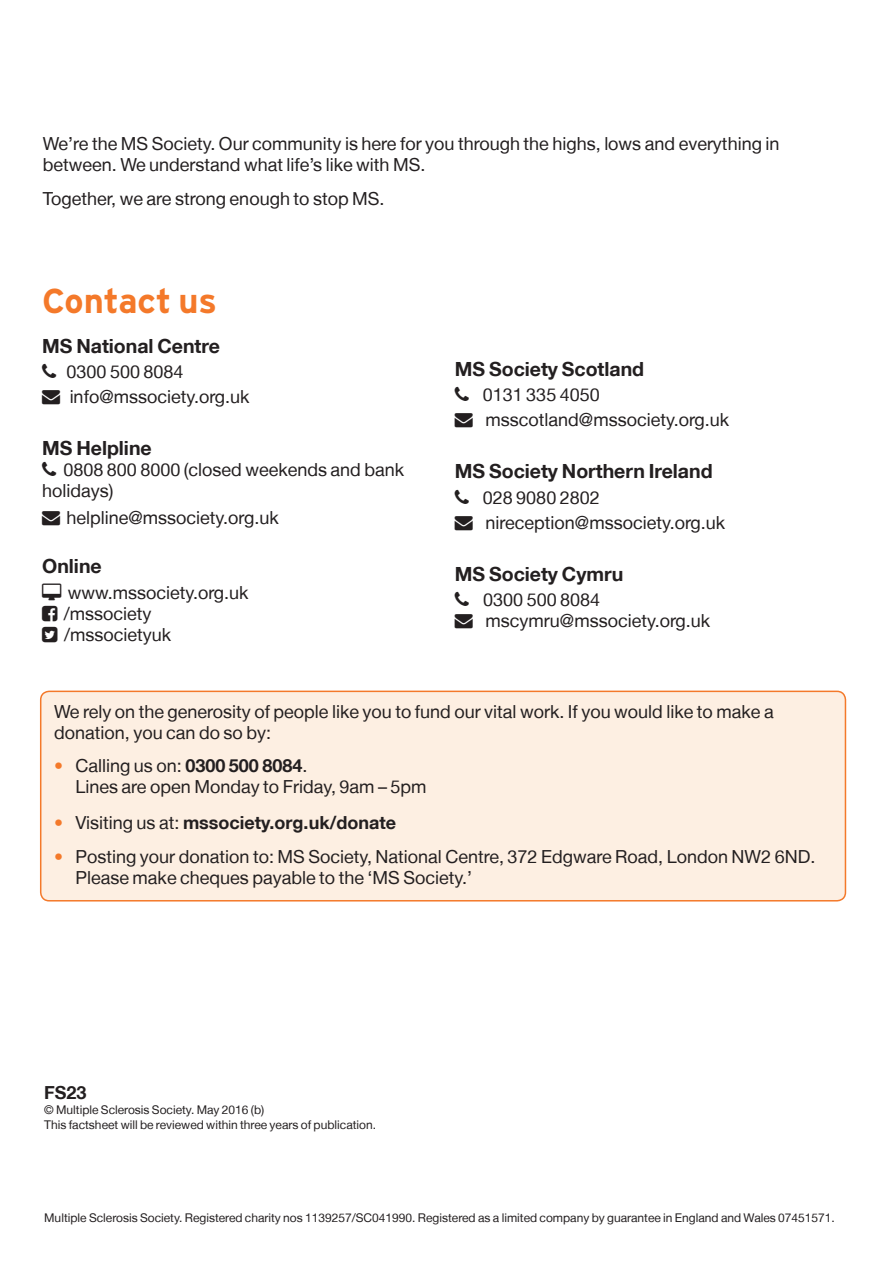
<style>
.page{position:relative;width:893px;height:1263px;background:#fff}
.page>*{position:absolute;margin:0;border:0;box-sizing:border-box;transform-origin:0 0}
.Level_3_Subhead{font:700 34.5px "Interstate";color:#f4792a}
.Level_3_Subhead-2{font:700 19.5px "Helvetica Neue LT";color:#231f20}
.Text{font:18px/21px "Helvetica Neue LT";color:#231f20}
.Text-2{font:700 18px "Helvetica Neue LT";color:#231f20}
.Text-3{font:12px "Helvetica Neue LT";color:#231f20}
.s1{color:#f4792a}
.s2{font-weight:700}
.s3{font-weight:400;color:#f4792a}
.s4{font-weight:400}
</style>
<div class="page">
<div style="left:41px;top:691px;width:804px;height:210px;background:#fdefe2;border-radius:9px"></div>
<div style="left:40px;top:691px;width:806px;height:210px;border:2px solid #f4792a;border-radius:9px"></div>
<p class="Text" style="left:43px;top:133px;width:738px">We’re the MS Society. Our community is here for you through the highs, lows and everything in between. We understand what life’s like with MS.</p>
<p class="Text" style="left:43px;top:188px;width:343px">Together, we are strong enough to stop MS.</p>
<p class="Level_3_Subhead" style="left:42px;top:280px;width:176px">Contact us</p>
<p class="Level_3_Subhead-2" style="left:42px;top:334px;width:179px">MS National Centre</p>
<p class="Text" style="left:67px;top:361px;width:119px">0300 500 8084</p>
<p class="Text" style="left:42px;top:386px;width:209px">→ info@mssociety.org.uk</p>
<p class="Level_3_Subhead-2" style="left:42px;top:436px;width:111px">MS Helpline</p>
<p class="Text" style="left:42px;top:459px;width:363px;text-indent:21px">0808 800 8000 (closed weekends and bank holidays)</p>
<p class="Text" style="left:42px;top:507px;width:238px">→ helpline@mssociety.org.uk</p>
<p class="Level_3_Subhead-2" style="left:42px;top:554px;width:61px">Online</p>
<p class="Text" style="left:68px;top:581px;width:182px">www.mssociety.org.uk</p>
<p class="Text" style="left:64px;top:602px;width:89px">/mssociety</p>
<p class="Text" style="left:64px;top:623px;width:109px">/mssocietyuk</p>
<p class="Level_3_Subhead-2" style="left:455px;top:357px;width:191px">MS Society Scotland</p>
<p class="Text" style="left:483px;top:384px;width:119px">0131 335 4050</p>
<p class="Text" style="left:455px;top:409px;width:276px">→ msscotland@mssociety.org.uk</p>
<p class="Level_3_Subhead-2" style="left:455px;top:459px;width:259px">MS Society Northern Ireland</p>
<p class="Text" style="left:483px;top:486px;width:119px">028 9080 2802</p>
<p class="Text" style="left:455px;top:512px;width:272px">→ nireception@mssociety.org.uk</p>
<p class="Level_3_Subhead-2" style="left:455px;top:562px;width:170px">MS Society Cymru</p>
<p class="Text" style="left:483px;top:589px;width:119px">0300 500 8084</p>
<p class="Text" style="left:455px;top:610px;width:257px">→ mscymru@mssociety.org.uk</p>
<p class="Text" style="left:54px;top:700px;width:721px">We rely on the generosity of people like you to fund our vital work. If you would like to make a donation, you can do so by:</p>
<p class="Text" style="left:75px;top:755px;width:353px;text-indent:-21px"><span class="s1">•</span> Calling us on: <span class="s2">0300 500 8084</span>.<br>Lines are open Monday to Friday, 9am – 5pm</p>
<p class="Text-2" style="left:54px;top:811px;width:343px"><span class="s3">•</span> <span class="s4">Visiting us at:</span> mssociety.org.uk/donate</p>
<p class="Text" style="left:75px;top:845px;width:741px;text-indent:-21px"><span class="s1">•</span> Posting your donation to: MS Society, National Centre, 372 Edgware Road, London NW2 6ND.<br>Please make cheques payable to the ‘MS Society.’</p>
<p class="Text-2" style="left:44px;top:1081px;width:44px">FS23</p>
<p class="Text-3" style="left:44px;top:1103px;width:222px">© Multiple Sclerosis Society. May 2016 (b)</p>
<p class="Text-3" style="left:44px;top:1118px;width:333px">This factsheet will be reviewed within three years of publication.</p>
<p class="Text-3" style="left:44px;top:1211px;width:792px">Multiple Sclerosis Society. Registered charity nos 1139257/SC041990. Registered as a limited company by guarantee in England and Wales 07451571.</p>
</div>
